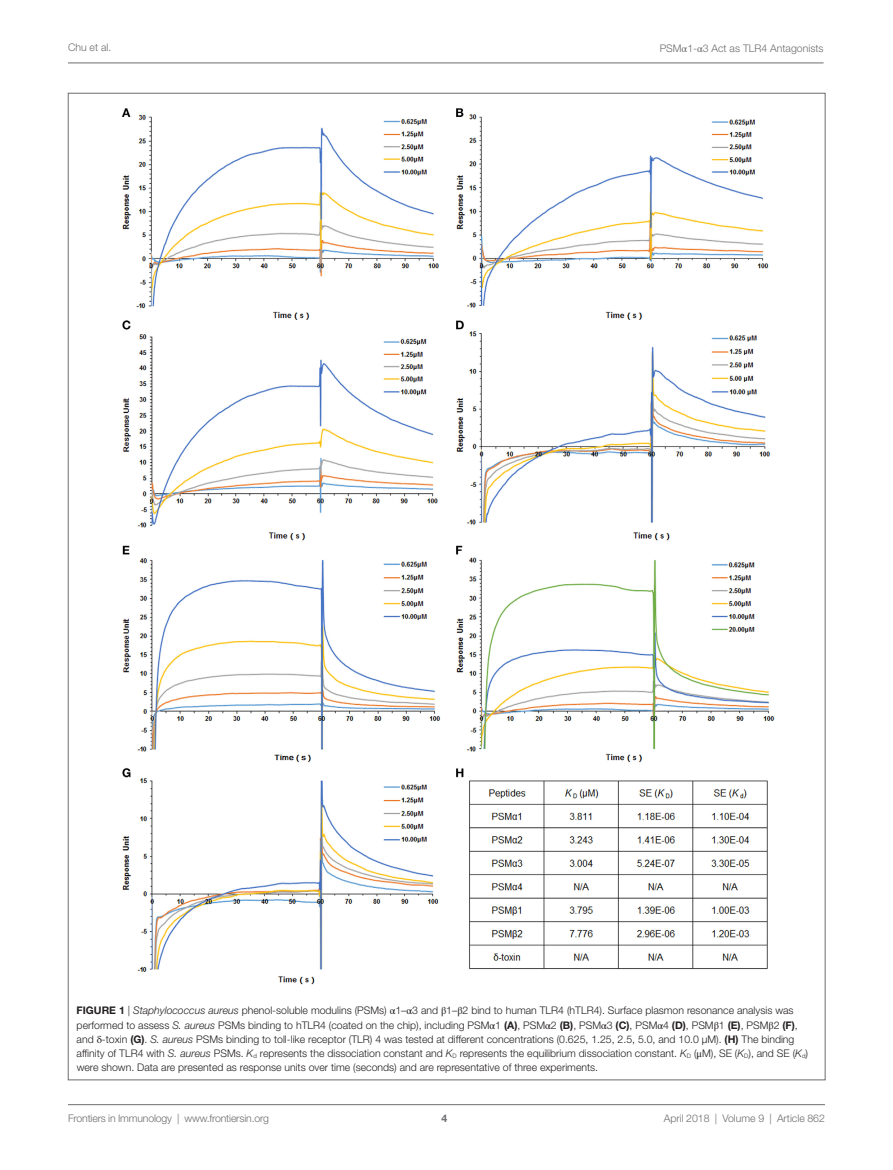
<style>
.page{position:relative;width:893px;height:1170px;background:#fff}
.page>*{position:absolute;margin:0;border:0;box-sizing:border-box;transform-origin:0 0}
.t1{font:300 10.5px/14.2px "Helvetica Neue LT Std";color:#231f20}
.t2{font:300 10.5px "Helvetica Neue LT Std";color:#6c6d70}
.t3{font:700 10.5px "Helvetica Neue LT Std";color:#6c6d70}
.s1{font-family:"STIX General";font-weight:400}
.s2{font-weight:700}
.s3{font-style:italic}
</style>
<div class="page">
<img style="left:121px;top:108px;width:653px;height:876px">
<hr style="left:68px;top:63px;width:756px;height:1px;background:#6c6d70">
<hr style="left:68px;top:1104px;width:757px;height:1px;background:#6c6d70">
<p class="t2" style="left:68px;top:41px;width:45px">Chu et al.</p>
<p class="t2" style="left:660px;top:42px;width:165px">PSM<span class="s1">α</span>1-<span class="s1">α</span>3 Act as TLR4 Antagonists</p>
<p class="t1" style="left:77px;top:1003px;width:733px"><span class="s2">FIGURE 1</span> | <span class="s3">Staphylococcus aureus</span> phenol-soluble modulins (PSMs) <span class="s1">α</span>1–<span class="s1">α</span>3 and <span class="s1">β</span>1–<span class="s1">β</span>2 bind to human TLR4 (hTLR4). Surface plasmon resonance analysis was performed to assess <span class="s3">S. aureus</span> PSMs binding to hTLR4 (coated on the chip), including PSM<span class="s1">α</span>1 <span class="s2">(A)</span>, PSM<span class="s1">α</span>2 <span class="s2">(B)</span>, PSM<span class="s1">α</span>3 <span class="s2">(C)</span>, PSM<span class="s1">α</span>4 <span class="s2">(D)</span>, PSM<span class="s1">β</span>1 <span class="s2">(E)</span>, PSM<span class="s1">β</span>2 <span class="s2">(F)</span>, and <span class="s1">δ</span>-toxin <span class="s2">(G)</span>. <span class="s3">S. aureus</span> PSMs binding to toll-like receptor (TLR) 4 was tested at different concentrations (0.625, 1.25, 2.5, 5.0, and 10.0 µM). <span class="s2">(H)</span> The binding affinity of TLR4 with <span class="s3">S. aureus</span> PSMs. <span class="s3">K</span><sub>d</sub> represents the dissociation constant and <span class="s3">K</span><sub>D</sub> represents the equilibrium dissociation constant. <span class="s3">K</span><sub>D</sub> (<span class="s1">μ</span>M), SE (<span class="s3">K</span><sub>D</sub>), and SE (<span class="s3">K</span><sub>d</sub>) were shown. Data are presented as response units over time (seconds) and are representative of three experiments.</p>
<p class="t2" style="left:68px;top:1111px;width:203px">Frontiers in Immunology | www.frontiersin.org</p>
<p class="t2" style="left:664px;top:1111px;width:163px">April 2018 | Volume 9 | Article 862</p>
<p class="t3" style="left:441px;top:1111px;width:7px">4</p>
</div>
